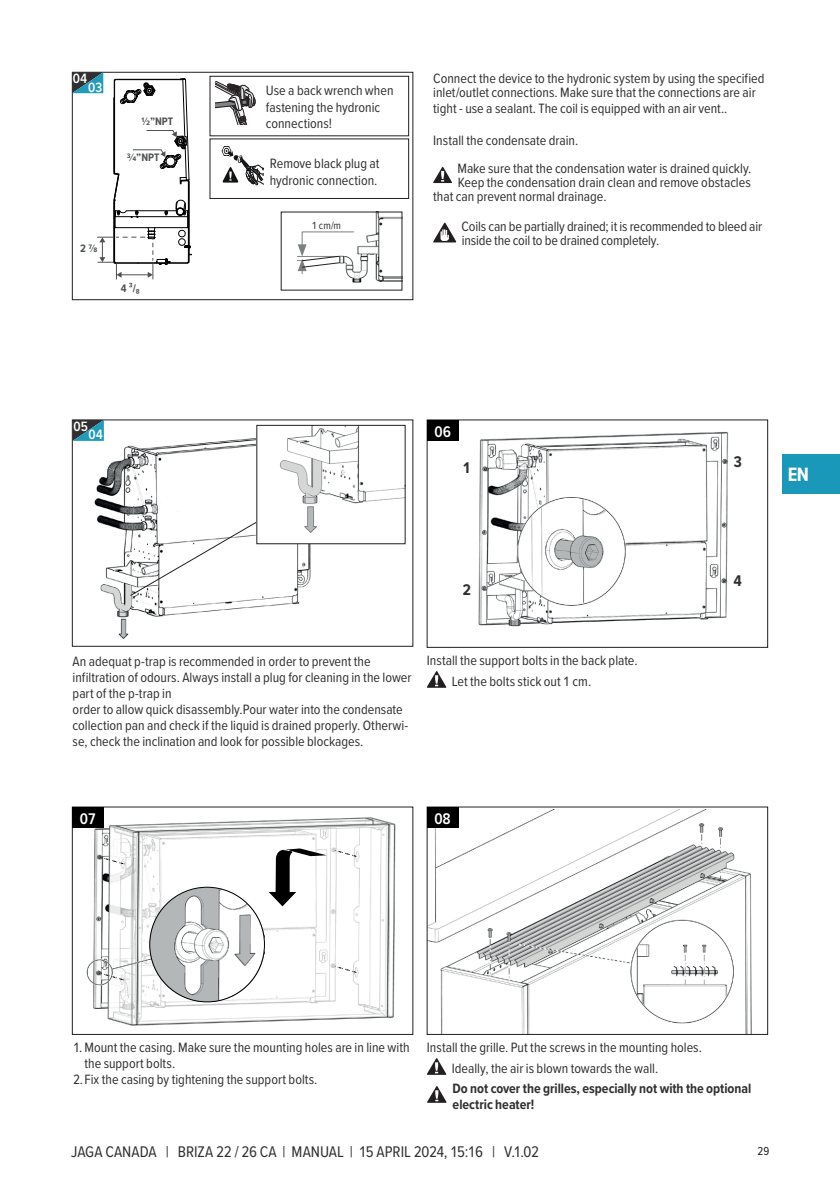
<style>
.page{position:relative;width:840px;height:1191px;background:#fff}
.page>*{position:absolute;margin:0;border:0;box-sizing:border-box;transform-origin:0 0}
.t1{font:700 20px "Proxima Nova Cond";color:#fff}
.t2{font:16px "Proxima Nova Cond";letter-spacing:.005em;color:#312f30}
.t3{font:600 16px "Proxima Nova Cond";color:#fff}
.t4{font:700 16px "Proxima Nova Cond";color:#312f30}
.t5{font:14px/16px "Proxima Nova Cond";color:#312f30}
.t6{font:700 14px/16px "Proxima Nova Cond";color:#312f30}
.t7{font:600 14px "Proxima Nova Cond";color:#fff}
.t8{font:700 12.4px "Proxima Nova Cond";color:#4f5252}
.t9{font:12px "Proxima Nova Cond";color:#231f20}
.t10{font:700 11.2px "Proxima Nova Cond";color:#4f5252}
.t11{font:10.8px "Proxima Nova Cond";color:#312f30}
</style>
<div class="page">
<img style="left:458px;top:422px;width:271px;height:205px">
<div style="left:427px;top:420px;width:31px;height:21px;background:#000"></div>
<div style="left:72px;top:72px;width:341px;height:228px;border:1px solid #231f20"></div>
<img style="left:86px;top:808px;width:310px;height:218px">
<svg style="left:101px;top:857px;width:24px;height:8px"></svg>
<svg style="left:101px;top:973px;width:23px;height:8px"></svg>
<svg style="left:335px;top:850px;width:22px;height:7px"></svg>
<svg style="left:335px;top:966px;width:22px;height:7px"></svg>
<svg style="left:268px;top:848px;width:58px;height:58px"></svg>
<img style="left:150px;top:887px;width:114px;height:115px">
<div style="left:72px;top:807px;width:31px;height:21px;background:#000"></div>
<svg style="left:426px;top:671px;width:20px;height:17px"></svg>
<svg style="left:433px;top:167px;width:19px;height:16px"></svg>
<svg style="left:433px;top:223px;width:23px;height:19px"></svg>
<img style="left:94px;top:424px;width:312px;height:215px">
<img style="left:347px;top:214px;width:53px;height:69px">
<svg style="left:297px;top:231px;width:57px;height:43px"></svg>
<svg style="left:215px;top:82px;width:40px;height:43px"></svg>
<div style="left:210px;top:76px;width:198px;height:60px;border:1px solid #231f20"></div>
<svg style="left:222px;top:146px;width:41px;height:39px"></svg>
<div style="left:210px;top:139px;width:198px;height:60px;border:1px solid #231f20"></div>
<svg style="left:72px;top:71px;width:120px;height:208px"></svg>
<svg style="left:73px;top:420px;width:31px;height:21px"></svg>
<svg style="left:130px;top:510px;width:147px;height:86px"></svg>
<img style="left:258px;top:427px;width:145px;height:115px">
<div style="left:256px;top:425px;width:149px;height:119px;border:1px solid #231f20"></div>
<img style="left:428px;top:809px;width:324px;height:223px">
<div style="left:427px;top:806px;width:31px;height:21px;background:#000"></div>
<svg style="left:427px;top:1058px;width:19px;height:16px"></svg>
<svg style="left:427px;top:1086px;width:19px;height:16px"></svg>
<div style="left:781px;top:454px;width:58px;height:39px;background:#1998b9"></div>
<p class="t7" style="left:73px;top:68px;width:16px">04</p>
<p class="t7" style="left:88px;top:77px;width:16px">03</p>
<p class="t10" style="left:141px;top:113px;width:33px">1⁄2”NPT</p>
<p class="t10" style="left:127px;top:149px;width:34px">3⁄4”NPT</p>
<p class="t10" style="left:80px;top:240px;width:19px">2 7⁄8</p>
<p class="t10" style="left:121px;top:280px;width:20px">4 ³/₈</p>
<p class="t5" style="left:266px;top:81px;width:129px;line-height:16.8px">Use a back wrench when fastening the hydronic connections!</p>
<p class="t5" style="left:270px;top:154px;width:111px;line-height:16.8px">Remove black plug at hydronic connection.</p>
<p class="t11" style="left:311px;top:217px;width:31px">1 cm/m</p>
<p class="t5" style="left:433px;top:71px;width:332px;line-height:14px">Connect the device to the hydronic system by using the specified inlet/outlet connections. Make sure that the connections are air</p>
<p class="t5" style="left:433px;top:100px;width:295px">tight - use a sealant. The coil is equipped with an air vent..</p>
<p class="t5" style="left:457px;top:126px;width:295px;line-height:28px;text-indent:-24px">Install the condensate drain.<br>Make sure that the condensation water is drained quickly.</p>
<p class="t5" style="left:433px;top:175px;width:319px;line-height:14px;text-indent:24px">Keep the condensation drain clean and remove obstacles that can prevent normal drainage.</p>
<p class="t5" style="left:461px;top:219px;width:302px;line-height:14px">Coils can be partially drained; it is recommended to bleed air inside the coil to be drained completely.</p>
<p class="t7" style="left:73px;top:416px;width:16px">05</p>
<p class="t7" style="left:88px;top:424px;width:16px">04</p>
<p class="t3" style="left:434px;top:419px;width:18px">06</p>
<p class="t4" style="left:462px;top:455px;width:10px">1</p>
<p class="t4" style="left:733px;top:450px;width:10px">3</p>
<h1 class="t1" style="left:787px;top:460px;width:23px">EN</h1>
<p class="t4" style="left:462px;top:578px;width:10px">2</p>
<p class="t4" style="left:733px;top:569px;width:10px">4</p>
<p class="t5" style="left:73px;top:653px;width:340px">An adequat p-trap is recommended in order to prevent the infiltration of odours. Always install a plug for cleaning in the lower part of the p-trap in<br>order to allow quick disassembly.Pour water into the condensate collection pan and check if the liquid is drained properly. Otherwi&shy;se, check the inclination and look for possible blockages.</p>
<p class="t5" style="left:451px;top:648px;width:187px;line-height:21.6px;text-indent:-25px">Install the support bolts in the back plate.<br>Let the bolts stick out 1 cm.</p>
<p class="t3" style="left:80px;top:806px;width:18px">07</p>
<p class="t3" style="left:434px;top:806px;width:18px">08</p>
<p class="t5" style="left:73px;top:1038px;width:338px">1.Mount the casing. Make sure the mounting holes are in line with</p>
<p class="t5" style="left:84px;top:1054px;width:92px">the support bolts.</p>
<p class="t5" style="left:73px;top:1070px;width:246px">2.Fix the casing by tightening the support bolts.</p>
<p class="t5" style="left:451px;top:1035px;width:251px;line-height:21.6px;text-indent:-25px">Install the grille. Put the screws in the mounting holes.<br>Ideally, the air is blown towards the wall.</p>
<p class="t6" style="left:452px;top:1079px;width:300px">Do not cover the grilles, especially not with the optional electric heater!</p>
<p class="t8" style="left:225px;top:1135px;width:30px">≥10 1⁄4</p>
<p class="t2" style="left:71px;top:1140px;width:313px">JAGA CANADA | BRIZA 22 / 26 CA | MANUAL | 15 april</p>
<p class="t2" style="left:413px;top:1140px;width:127px">2024, 15:16 | V.1.02</p>
<p class="t9" style="left:757px;top:1142px;width:13px">29</p>
</div>
